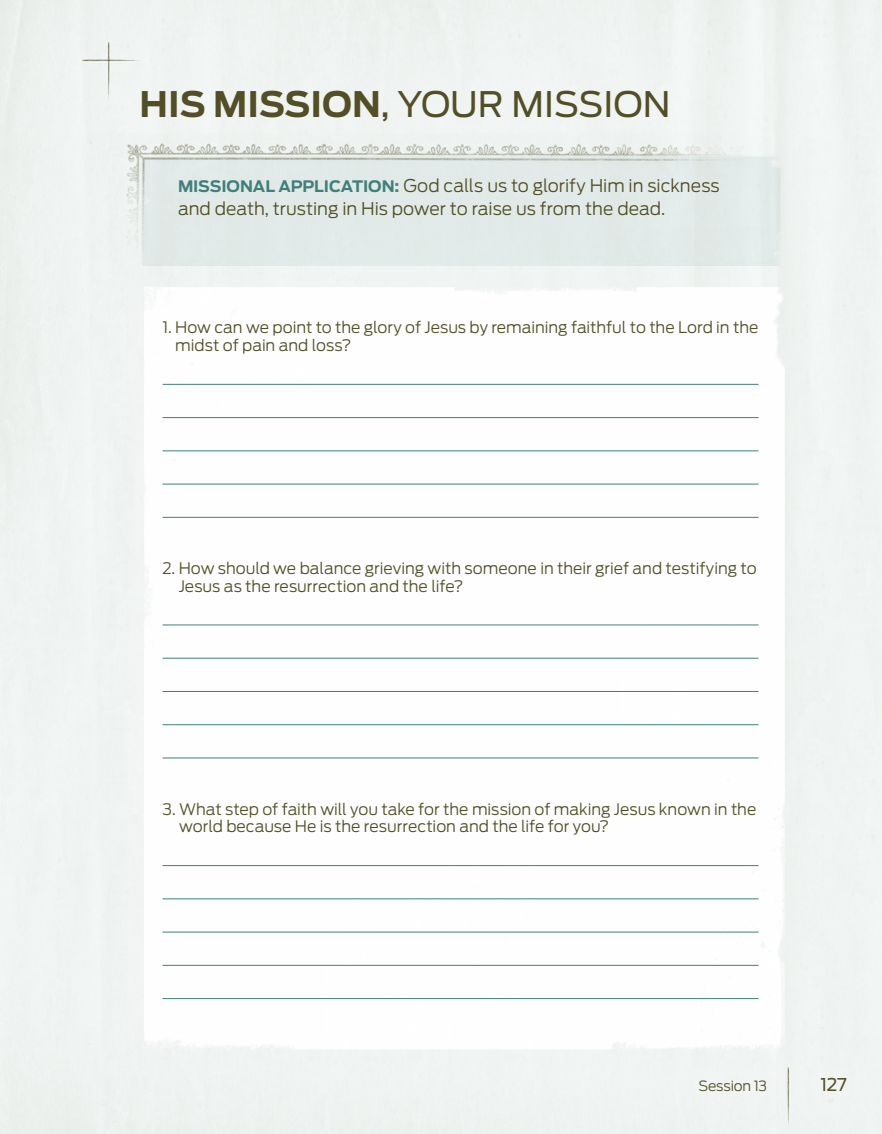
<style>
.page{position:relative;width:882px;height:1134px;background:#f0f3f1}
.page>*{position:absolute;margin:0;border:0;box-sizing:border-box;transform-origin:0 0}
.t1{font:35px "Antenna";color:#524f26}
.t2{font:300 17.5px/22.8px "Antenna";letter-spacing:-.005em;color:#524f26}
.t3{font:17.5px "Antenna";color:#524f26}
.t4{font:300 15.75px/17.5px "Antenna";letter-spacing:-.005em;color:#524f26}
.t5{font:300 14px "Antenna";letter-spacing:-.015em;color:#524f26}
.s1{font-weight:700}
.s2{font-weight:700;font-size:15.75px;color:#407f7a}
</style>
<div class="page">
<img style="left:787px;top:1067px;width:2px;height:57px">
<img style="left:108px;top:42px;width:2px;height:56px">
<img style="left:82px;top:50px;width:56px;height:15px">
<img style="left:90px;top:142px;width:641px;height:12px">
<div style="left:126px;top:154px;width:655px;height:111px;background:#e1eae8"></div>
<div style="left:144px;top:287px;width:641px;height:762px;background:#fefefe"></div>
<hr style="left:163px;top:384px;width:596px;height:1px;background:#407f7a">
<hr style="left:163px;top:417px;width:596px;height:1px;background:#407f7a">
<hr style="left:163px;top:451px;width:596px;height:1px;background:#407f7a">
<hr style="left:163px;top:484px;width:596px;height:1px;background:#407f7a">
<hr style="left:163px;top:517px;width:596px;height:1px;background:#407f7a">
<hr style="left:163px;top:625px;width:596px;height:1px;background:#407f7a">
<hr style="left:163px;top:658px;width:596px;height:1px;background:#407f7a">
<hr style="left:163px;top:691px;width:596px;height:1px;background:#407f7a">
<hr style="left:163px;top:724px;width:596px;height:1px;background:#407f7a">
<hr style="left:163px;top:758px;width:596px;height:1px;background:#407f7a">
<hr style="left:163px;top:865px;width:596px;height:1px;background:#407f7a">
<hr style="left:163px;top:899px;width:596px;height:1px;background:#407f7a">
<hr style="left:163px;top:932px;width:596px;height:1px;background:#407f7a">
<hr style="left:163px;top:965px;width:596px;height:1px;background:#407f7a">
<hr style="left:163px;top:998px;width:596px;height:1px;background:#407f7a">
<h1 class="t1" style="left:140px;top:84px;width:533px"><span class="s1">HIS MISSION</span>, YOUR MISSION</h1>
<p class="t2" style="left:178px;top:175px;width:543px"><span class="s2">MISSIONAL APPLICATION:</span> God calls us to glorify Him in sickness and death, trusting in His power to raise us from the dead.</p>
<p class="t4" style="left:175px;top:319px;width:585px;text-indent:-13px">1. How can we point to the glory of Jesus by remaining faithful to the Lord in the midst of pain and loss?</p>
<p class="t4" style="left:179px;top:560px;width:579px;text-indent:-16px">2. How should we balance grieving with someone in their grief and testifying to<br>Jesus as the resurrection and the life?</p>
<p class="t4" style="left:179px;top:800px;width:579px;text-indent:-17px">3. What step of faith will you take for the mission of making Jesus known in the world because He is the resurrection and the life for you?</p>
<p class="t5" style="left:698px;top:1078px;width:70px">Session 13</p>
<p class="t3" style="left:821px;top:1074px;width:28px">127</p>
</div>
